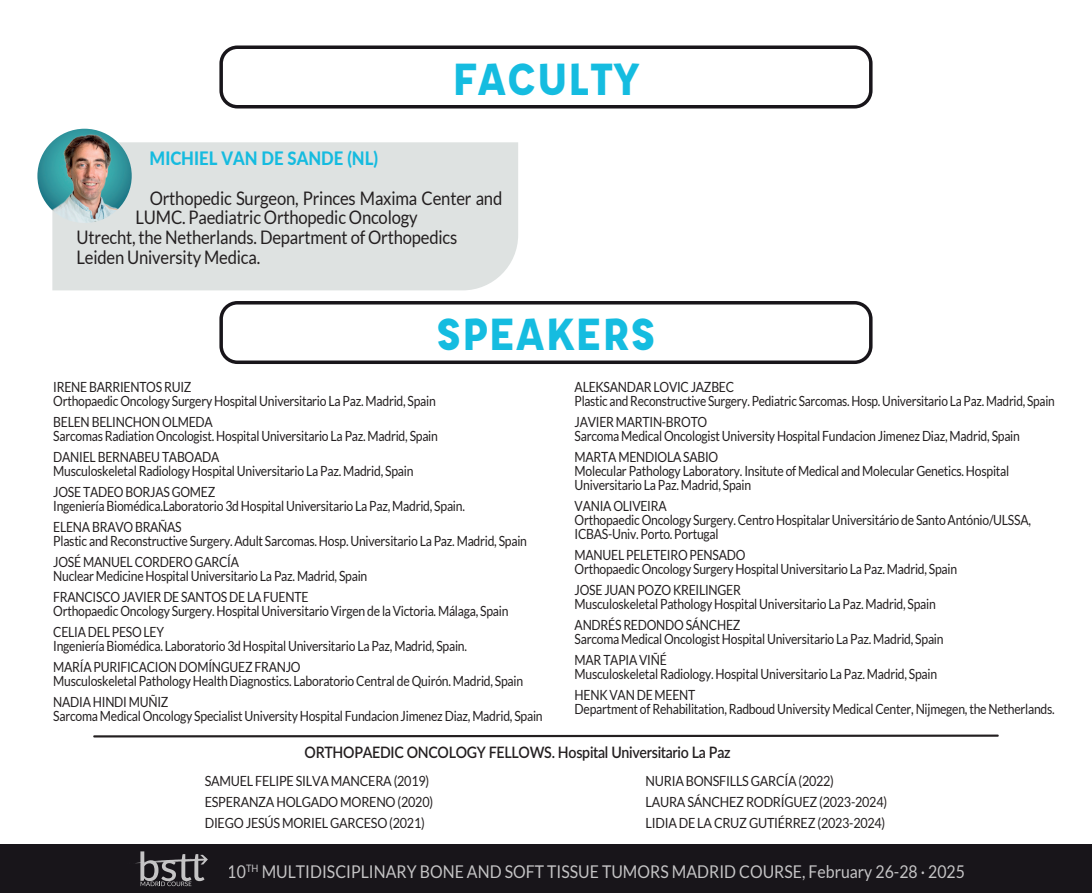
<style>
.page{position:relative;width:1092px;height:893px;background:#fff}
.page>*{position:absolute;margin:0;border:0;box-sizing:border-box;transform-origin:0 0}
.t1{font:700 49.18px "Affogato";color:#15bce0}
.t2{font:18.72px "Lato";letter-spacing:-.01em;color:#231f20;scale:.89 1}
.t3{font:800 18.38px "Lato";color:#15bbdf;scale:.9 1}
.t4{font:17.5px "Lato";color:#fff;scale:.9 1}
.t5{font:600 15.75px "Lato";letter-spacing:-.02em;color:#231f20;scale:.9 1}
.t6{font:14px/14px "Lato";letter-spacing:-.02em;color:#231f20;scale:.87 1}
.t7{font:14px/21px "Lato";letter-spacing:-.02em;color:#231f20;scale:.9 1}
</style>
<div class="page">
<div style="left:219px;top:45px;width:653px;height:63px;border:4px solid #18151a;border-radius:16px"></div>
<div style="left:52px;top:142px;width:466px;height:148px;background:#dee2e1"></div>
<img style="left:37px;top:129px;width:95px;height:94px;border-radius:47px">
<div style="left:219px;top:301px;width:653px;height:63px;border:4px solid #18151a;border-radius:16px"></div>
<div style="left:0;top:845px;width:1091px;height:48px;background:#18151a"></div>
<svg style="left:135px;top:851px;width:73px;height:35px"></svg>
<svg style="left:93px;top:734px;width:906px;height:3px"></svg>
<h1 class="t1" style="left:452px;top:47px;width:189px">FACULTY</h1>
<h3 class="t3" style="left:149px;top:144px;width:255px">MICHIEL VAN DE SANDE (NL)</h3>
<h2 class="t2" style="left:150px;top:187px;width:397px">Orthopedic Surgeon, Princes Maxima Center and</h2>
<h2 class="t2" style="left:136px;top:207px;width:318px">LUMC. Paediatric Orthopedic Oncology</h2>
<h2 class="t2" style="left:76px;top:227px;width:429px">Utrecht, the Netherlands. Department of Orthopedics</h2>
<h2 class="t2" style="left:76px;top:247px;width:208px">Leiden University Medica.</h2>
<h1 class="t1" style="left:436px;top:303px;width:221px">SPEAKERS</h1>
<p class="t6" style="left:53px;top:380px;width:441px">IRENE BARRIENTOS RUIZ<br>Orthopaedic Oncology Surgery Hospital Universitario La Paz. Madrid, Spain</p>
<p class="t6" style="left:53px;top:415px;width:443px">BELEN BELINCHON OLMEDA<br>Sarcomas Radiation Oncologist. Hospital Universitario La Paz. Madrid, Spain</p>
<p class="t6" style="left:53px;top:450px;width:415px">DANIEL BERNABEU TABOADA<br>Musculoskeletal Radiology Hospital Universitario La Paz. Madrid, Spain</p>
<p class="t6" style="left:53px;top:485px;width:474px">JOSE TADEO BORJAS GOMEZ<br>Ingeniería Biomédica.Laboratorio 3d Hospital Universitario La Paz, Madrid, Spain.</p>
<p class="t6" style="left:53px;top:520px;width:546px">ELENA BRAVO BRAÑAS<br>Plastic and Reconstructive Surgery. Adult Sarcomas. Hosp. Universitario La Paz. Madrid, Spain</p>
<p class="t6" style="left:53px;top:555px;width:362px">JOSÉ MANUEL CORDERO GARCÍA<br>Nuclear Medicine Hospital Universitario La Paz. Madrid, Spain</p>
<p class="t6" style="left:53px;top:590px;width:524px">FRANCISCO JAVIER DE SANTOS DE LA FUENTE<br>Orthopaedic Oncology Surgery. Hospital Universitario Virgen de la Victoria. Málaga, Spain</p>
<p class="t6" style="left:53px;top:625px;width:477px">CELIA DEL PESO LEY<br>Ingeniería Biomédica. Laboratorio 3d Hospital Universitario La Paz, Madrid, Spain.</p>
<p class="t6" style="left:53px;top:660px;width:541px">MARÍA PURIFICACION DOMÍNGUEZ FRANJO<br>Musculoskeletal Pathology Health Diagnostics. Laboratorio Central de Quirón. Madrid, Spain</p>
<p class="t6" style="left:53px;top:695px;width:564px">NADIA HINDI MUÑIZ<br>Sarcoma Medical Oncology Specialist University Hospital Fundacion Jimenez Diaz, Madrid, Spain</p>
<p class="t6" style="left:574px;top:380px;width:553px">ALEKSANDAR LOVIC JAZBEC<br>Plastic and Reconstructive Surgery. Pediatric Sarcomas. Hosp. Universitario La Paz. Madrid, Spain</p>
<p class="t6" style="left:574px;top:415px;width:513px">JAVIER MARTIN-BROTO<br>Sarcoma Medical Oncologist University Hospital Fundacion Jimenez Diaz, Madrid, Spain</p>
<p class="t6" style="left:574px;top:450px;width:501px">MARTA MENDIOLA SABIO<br>Molecular Pathology Laboratory. Insitute of Medical and Molecular Genetics. Hospital<br>Universitario La Paz. Madrid, Spain</p>
<p class="t6" style="left:574px;top:499px;width:526px">VANIA OLIVEIRA<br>Orthopaedic Oncology Surgery. Centro Hospitalar Universitário de Santo António/ULSSA,<br>ICBAS-Univ. Porto. Portugal</p>
<p class="t6" style="left:574px;top:548px;width:441px">MANUEL PELETEIRO PENSADO<br>Orthopaedic Oncology Surgery Hospital Universitario La Paz. Madrid, Spain</p>
<p class="t6" style="left:574px;top:583px;width:416px">JOSE JUAN POZO KREILINGER<br>Musculoskeletal Pathology Hospital Universitario La Paz. Madrid, Spain</p>
<p class="t6" style="left:574px;top:618px;width:425px">ANDRÉS REDONDO SÁNCHEZ<br>Sarcoma Medical Oncologist Hospital Universitario La Paz. Madrid, Spain</p>
<p class="t6" style="left:574px;top:653px;width:418px">MAR TAPIA VIÑÉ<br>Musculoskeletal Radiology. Hospital Universitario La Paz. Madrid, Spain</p>
<p class="t6" style="left:574px;top:688px;width:553px">HENK VAN DE MEENT<br>Department of Rehabilitation, Radboud University Medical Center, Nijmegen, the Netherlands.</p>
<p class="t5" style="left:304px;top:740px;width:475px">ORTHOPAEDIC ONCOLOGY FELLOWS. Hospital Universitario La Paz</p>
<p class="t7" style="left:205px;top:770px;width:255px">SAMUEL FELIPE SILVA MANCERA (2019)<br>ESPERANZA HOLGADO MORENO (2020)<br>DIEGO JESÚS MORIEL GARCESO (2021)</p>
<p class="t7" style="left:645px;top:770px;width:270px">NURIA BONSFILLS GARCÍA (2022)<br>LAURA SÁNCHEZ RODRÍGUEZ (2023-2024)<br>LIDIA DE LA CRUZ GUTIÉRREZ (2023-2024)</p>
<p class="t4" style="left:228px;top:861px;width:820px">10<sup>TH</sup> MULTIDISCIPLINARY BONE AND SOFT TISSUE TUMORS MADRID COURSE, February 26-28 · 2025</p>
</div>
